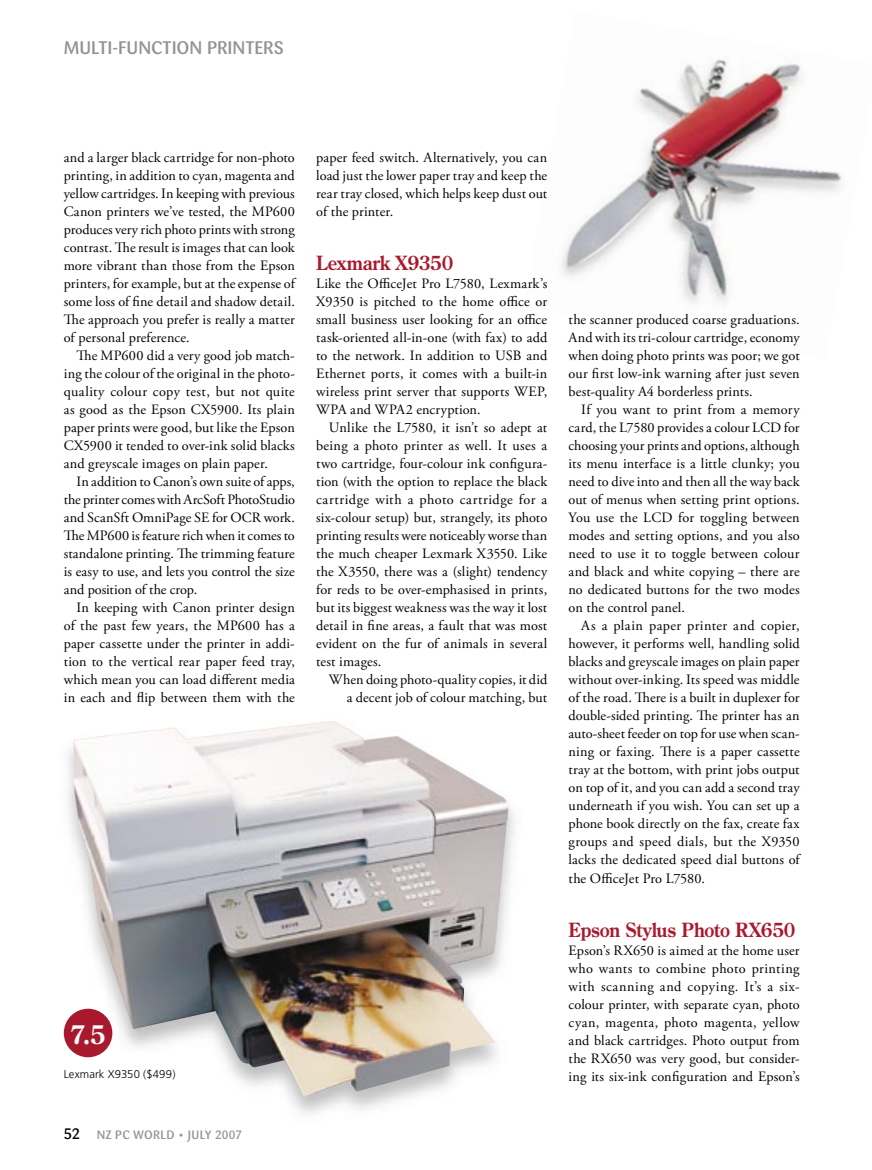
<style>
.page{position:relative;width:872px;height:1170px;background:#fff}
.page>*{position:absolute;margin:0;border:0;box-sizing:border-box;transform-origin:0 0}
.t1{font:700 25.65px "Century Old Style Std";color:#fff;scale:.9 1}
.t2{font:700 19.5px "Century Old Style Std";letter-spacing:-.01em;color:#a9192d;scale:.9 1}
.t3{font:500 18px "Sari";letter-spacing:-.005em;color:#939393}
.t4{font:14.25px/18px "Adobe Garamond Pro";letter-spacing:.01em;color:#000;text-align:justify}
.t5{font:500 12px "Sari";letter-spacing:.025em;color:#939393}
.t6{font:300 11.25px "Frutiger";letter-spacing:.01em;color:#000}
.s1{font-family:"Sari Medium Caps";font-weight:400;font-size:15px;color:#000}
.s2{font-family:"Sari Medium Caps";font-weight:400}
</style>
<div class="page">
<img style="left:560px;top:56px;width:282px;height:248px">
<img style="left:63px;top:749px;width:452px;height:365px">
<img style="left:72px;top:721px;width:437px;height:376px">
<div style="left:64px;top:1008px;width:48px;height:49px;background:#a9192d;border-radius:50%"></div>
<p class="t3" style="left:64px;top:37px;width:221px">MULTI-FUNCTION PRINTERS</p>
<p class="t4" style="left:64px;top:149px;width:233px">and a larger black cartridge for non-photo printing, in addition to cyan, magenta and yellow cartridges. In keeping with previous Canon printers we’ve tested, the MP600 produces very rich photo prints with strong contrast. The result is images that can look more vibrant than those from the Epson printers, for example, but at the expense of some loss of fine detail and shadow detail.<br>The approach you prefer is really a matter of personal preference.</p>
<p class="t4" style="left:64px;top:347px;width:233px;text-indent:13px">The MP600 did a very good job match&shy;ing the colour of the original in the photo&shy;quality colour copy test, but not quite as good as the Epson CX5900. Its plain paper prints were good, but like the Epson CX5900 it tended to over-ink solid blacks and greyscale images on plain paper.</p>
<p class="t4" style="left:64px;top:473px;width:233px;text-indent:13px">In addition to Canon’s own suite of apps, the printer comes with ArcSoft PhotoStudio and ScanSft OmniPage SE for OCR work.<br>The MP600 is feature rich when it comes to standalone printing. The trimming feature is easy to use, and lets you control the size and position of the crop.</p>
<p class="t4" style="left:64px;top:599px;width:233px;text-indent:13px">In keeping with Canon printer design of the past few years, the MP600 has a paper cassette under the printer in addi&shy;tion to the vertical rear paper feed tray, which mean you can load different media in each and flip between them with the</p>
<p class="t4" style="left:316px;top:149px;width:233px">paper feed switch. Alternatively, you can load just the lower paper tray and keep the rear tray closed, which helps keep dust out of the printer.</p>
<h2 class="t2" style="left:316px;top:250px;width:154px">Lexmark X9350</h2>
<p class="t4" style="left:316px;top:275px;width:233px">Like the OfficeJet Pro L7580, Lexmark’s X9350 is pitched to the home office or small business user looking for an office task-oriented all-in-one (with fax) to add to the network. In addition to USB and Ethernet ports, it comes with a built-in wireless print server that supports WEP, WPA and WPA2 encryption.</p>
<p class="t4" style="left:316px;top:419px;width:233px;text-indent:13px">Unlike the L7580, it isn’t so adept at being a photo printer as well. It uses a two cartridge, four-colour ink configura&shy;tion (with the option to replace the black cartridge with a photo cartridge for a six-colour setup) but, strangely, its photo printing results were noticeably worse than the much cheaper Lexmark X3550. Like the X3550, there was a (slight) tendency for reds to be over-emphasised in prints, but its biggest weakness was the way it lost detail in fine areas, a fault that was most evident on the fur of animals in several test images.</p>
<p class="t4" style="left:329px;top:671px;width:220px;text-align:right">When doing photo-quality copies, it did a decent job of colour matching, but</p>
<h1 class="t1" style="left:70px;top:1017px;width:41px">7.5</h1>
<p class="t6" style="left:64px;top:1067px;width:113px">Lexmark X9350 ($499)</p>
<p class="t5" style="left:64px;top:1127px;width:180px"><span class="s1">52</span> NZ PC WORLD • JULY <span class="s2">2007</span></p>
<p class="t4" style="left:568px;top:311px;width:233px">the scanner produced coarse graduations.<br>And with its tri-colour cartridge, economy when doing photo prints was poor; we got our first low-ink warning after just seven best-quality A4 borderless prints.</p>
<p class="t4" style="left:568px;top:401px;width:233px;text-indent:13px">If you want to print from a memory card, the L7580 provides a colour LCD for choosing your prints and options, although its menu interface is a little clunky; you need to dive into and then all the way back out of menus when setting print options.<br>You use the LCD for toggling between modes and setting options, and you also need to use it to toggle between colour and black and white copying – there are no dedicated buttons for the two modes on the control panel.</p>
<p class="t4" style="left:568px;top:617px;width:233px;text-indent:13px">As a plain paper printer and copier, however, it performs well, handling solid blacks and greyscale images on plain paper without over-inking. Its speed was middle of the road. There is a built in duplexer for double-sided printing. The printer has an auto-sheet feeder on top for use when scan&shy;ning or faxing. There is a paper cassette tray at the bottom, with print jobs output on top of it, and you can add a second tray underneath if you wish. You can set up a phone book directly on the fax, create fax groups and speed dials, but the X9350 lacks the dedicated speed dial buttons of the OfficeJet Pro L7580.</p>
<h2 class="t2" style="left:568px;top:916px;width:253px">Epson Stylus Photo RX650</h2>
<p class="t4" style="left:568px;top:941px;width:233px">Epson’s RX650 is aimed at the home user who wants to combine photo printing with scanning and copying. It’s a six&shy;colour printer, with separate cyan, photo cyan, magenta, photo magenta, yellow and black cartridges. Photo output from the RX650 was very good, but consider&shy;ing its six-ink configuration and Epson’s</p>
</div>
